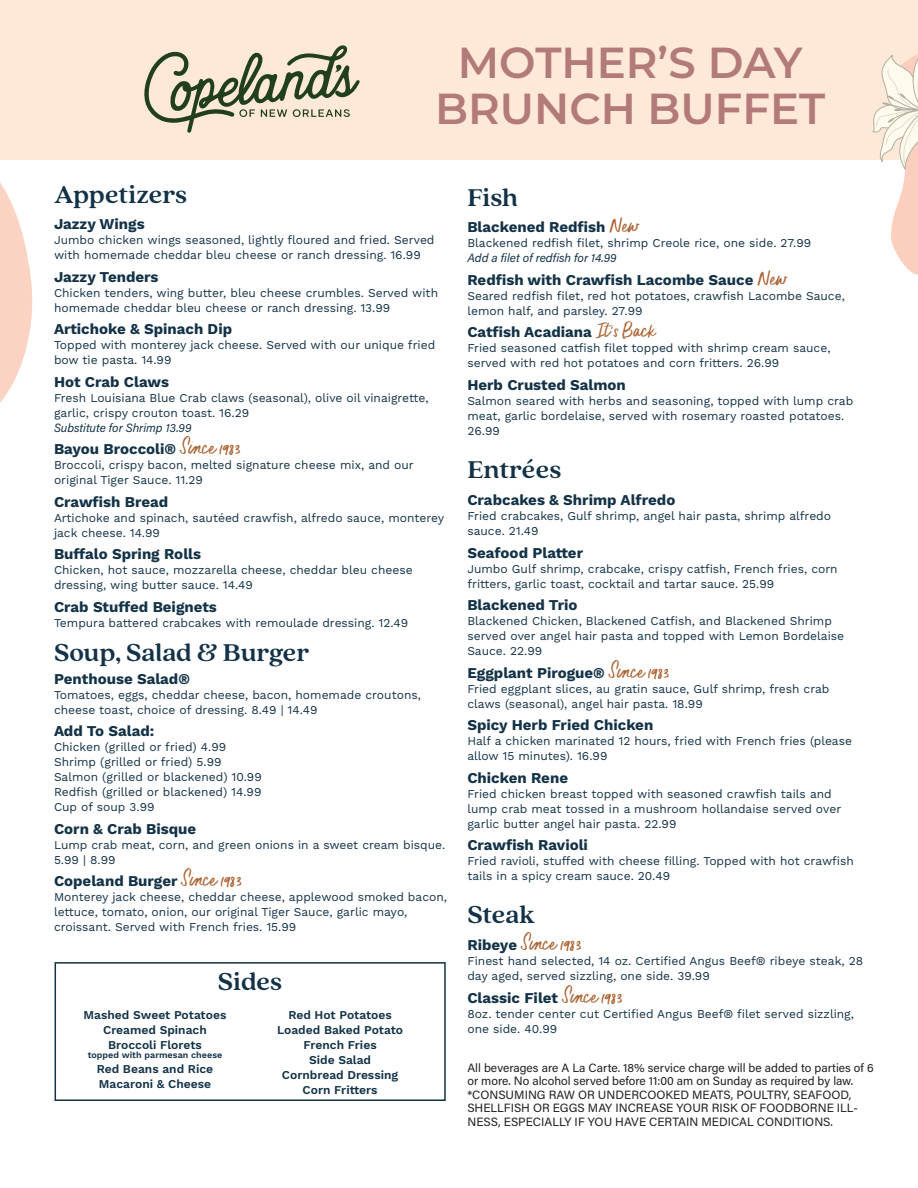
<style>
.page{position:relative;width:918px;height:1188px;background:#fff}
.page>*{position:absolute;margin:0;border:0;box-sizing:border-box;transform-origin:0 0}
.t1{font:600 43.35px/45.8px "Montserrat";color:#b27a79;text-align:center}
.t2{font:28.5px "Oranges And Lemons Script Up";color:#ab6332}
.t3{font:700 27px "Quincy CF";letter-spacing:-.005em;color:#133247}
.t4{font:700 15px "Work Sans";color:#133247}
.t5{font:12px/15px "Work Sans";color:#133247}
.t6{font:12px/13.5px "Acumin Pro";color:#231f20}
.t7{font:600 12px/15px "Work Sans";color:#133247;text-align:center}
.t8{font:italic 12px "Acumin Pro";color:#133247}
.t9{font:600 9px "Work Sans";color:#133247}
.s1{font-family:"Oranges And Lemons Script Up";font-weight:400;font-size:28.5px;color:#ab6332}
.s2{font-family:"Work Sans";font-weight:700;font-size:15px;color:#133247}
</style>
<div class="page">
<div style="left:55px;top:962px;width:391px;height:139px;border:2px solid #133247"></div>
<div style="left:0;top:0;width:918px;height:160px;background:#fee9d8"></div>
<svg style="left:144px;top:45px;width:216px;height:88px"></svg>
<svg style="left:0;top:182px;width:33px;height:221px"></svg>
<svg style="left:873px;top:54px;width:45px;height:221px"></svg>
<h1 class="t1" style="left:435px;top:38px;width:392px">MOTHER’S DAY<br>BRUNCH BUFFET</h1>
<h3 class="t3" style="left:54px;top:175px;width:135px">Appetizers</h3>
<p class="t4" style="left:54px;top:216px;width:92px">Jazzy Wings</p>
<p class="t5" style="left:54px;top:233px;width:382px">Jumbo chicken wings seasoned, lightly floured and fried. Served with homemade cheddar bleu cheese or ranch dressing. 16.99</p>
<p class="t4" style="left:54px;top:268px;width:106px">Jazzy Tenders</p>
<p class="t5" style="left:54px;top:286px;width:386px">Chicken tenders, wing butter, bleu cheese crumbles. Served with homemade cheddar bleu cheese or ranch dressing. 13.99</p>
<p class="t4" style="left:54px;top:321px;width:180px">Artichoke &amp; Spinach Dip</p>
<p class="t5" style="left:54px;top:338px;width:383px">Topped with monterey jack cheese. Served with our unique fried bow tie pasta. 14.99</p>
<p class="t4" style="left:54px;top:373px;width:117px">Hot Crab Claws</p>
<p class="t5" style="left:54px;top:391px;width:376px">Fresh Louisiana Blue Crab claws (seasonal), olive oil vinaigrette, garlic, crispy crouton toast. 16.29</p>
<p class="t8" style="left:54px;top:419px;width:139px">Substitute for Shrimp 13.99</p>
<p class="t4" style="left:54px;top:441px;width:189px">Bayou Broccoli® <span class="s1">Since 1983</span></p>
<p class="t5" style="left:54px;top:458px;width:361px">Broccoli, crispy bacon, melted signature cheese mix, and our original Tiger Sauce. 11.29</p>
<p class="t4" style="left:54px;top:493px;width:116px">Crawfish Bread</p>
<p class="t5" style="left:54px;top:511px;width:392px">Artichoke and spinach, sautéed crawfish, alfredo sauce, monterey jack cheese. 14.99</p>
<p class="t4" style="left:54px;top:546px;width:149px">Buffalo Spring Rolls</p>
<p class="t5" style="left:54px;top:563px;width:360px">Chicken, hot sauce, mozzarella cheese, cheddar bleu cheese dressing, wing butter sauce. 14.49</p>
<p class="t4" style="left:54px;top:598px;width:164px">Crab Stuffed Beignets</p>
<p class="t5" style="left:54px;top:616px;width:356px">Tempura battered crabcakes with remoulade dressing. 12.49</p>
<h3 class="t3" style="left:54px;top:634px;width:257px">Soup, Salad &amp; Burger</h3>
<p class="t4" style="left:54px;top:670px;width:137px">Penthouse Salad®</p>
<p class="t5" style="left:54px;top:688px;width:368px">Tomatoes, eggs, cheddar cheese, bacon, homemade croutons, cheese toast, choice of dressing. 8.49 | 14.49</p>
<p class="t4" style="left:54px;top:723px;width:102px">Add To Salad:</p>
<p class="t5" style="left:54px;top:740px;width:209px">Chicken (grilled or fried) 4.99<br>Shrimp (grilled or fried) 5.99<br>Salmon (grilled or blackened) 10.99<br>Redfish (grilled or blackened) 14.99<br>Cup of soup 3.99</p>
<p class="t4" style="left:54px;top:820px;width:144px">Corn &amp; Crab Bisque</p>
<p class="t5" style="left:54px;top:838px;width:393px">Lump crab meat, corn, and green onions in a sweet cream bisque.<br>5.99 | 8.99</p>
<p class="t4" style="left:54px;top:873px;width:190px">Copeland Burger <span class="s1">Since 1983</span></p>
<p class="t5" style="left:54px;top:890px;width:395px">Monterey jack cheese, cheddar cheese, applewood smoked bacon, lettuce, tomato, onion, our original Tiger Sauce, garlic mayo, croissant. Served with French fries. 15.99</p>
<h3 class="t3" style="left:218px;top:963px;width:66px">Sides</h3>
<p class="t7" style="left:84px;top:1007px;width:144px">Mashed Sweet Potatoes<br>Creamed Spinach<br>Broccoli Florets</p>
<p class="t9" style="left:88px;top:1049px;width:136px">topped with parmesan cheese</p>
<p class="t7" style="left:97px;top:1061px;width:118px;text-align:left">Red Beans and Rice<br>Macaroni &amp; Cheese</p>
<p class="t7" style="left:277px;top:1007px;width:128px">Red Hot Potatoes<br>Loaded Baked Potato<br>French Fries<br>Side Salad<br>Cornbread Dressing<br>Corn Fritters</p>
<h3 class="t3" style="left:467px;top:178px;width:52px">Fish</h3>
<p class="t4" style="left:467px;top:219px;width:173px">Blackened Redfish <span class="s1">New</span></p>
<p class="t5" style="left:467px;top:236px;width:346px">Blackened redfish filet, shrimp Creole rice, one side. 27.99</p>
<p class="t8" style="left:467px;top:250px;width:151px">Add a filet of redfish for 14.99</p>
<p class="t4" style="left:467px;top:271px;width:321px">Redfish with Crawfish Lacombe Sauce <span class="s1">New</span></p>
<p class="t5" style="left:467px;top:289px;width:379px">Seared redfish filet, red hot potatoes, crawfish Lacombe Sauce, lemon half, and parsley. 27.99</p>
<p class="t4" style="left:467px;top:324px;width:190px">Catfish Acadiana <span class="s1">It’s Back</span></p>
<p class="t5" style="left:467px;top:341px;width:365px">Fried seasoned catfish filet topped with shrimp cream sauce, served with red hot potatoes and corn fritters. 26.99</p>
<p class="t4" style="left:467px;top:376px;width:160px">Herb Crusted Salmon</p>
<p class="t5" style="left:467px;top:394px;width:387px">Salmon seared with herbs and seasoning, topped with lump crab meat, garlic bordelaise, served with rosemary roasted potatoes.<br>26.99</p>
<h3 class="t3" style="left:467px;top:451px;width:96px">Entrées</h3>
<p class="t4" style="left:467px;top:491px;width:210px">Crabcakes &amp; Shrimp Alfredo</p>
<p class="t5" style="left:467px;top:509px;width:365px">Fried crabcakes, Gulf shrimp, angel hair pasta, shrimp alfredo sauce. 21.49</p>
<p class="t4" style="left:467px;top:544px;width:117px">Seafood Platter</p>
<p class="t5" style="left:467px;top:562px;width:372px">Jumbo Gulf shrimp, crabcake, crispy catfish, French fries, corn fritters, garlic toast, cocktail and tartar sauce. 25.99</p>
<p class="t4" style="left:467px;top:596px;width:112px">Blackened Trio</p>
<p class="t5" style="left:467px;top:614px;width:378px">Blackened Chicken, Blackened Catfish, and Blackened Shrimp served over angel hair pasta and topped with Lemon Bordelaise<br>Sauce. 22.99</p>
<p class="t4" style="left:467px;top:664px;width:204px">Eggplant Pirogue® <span class="s1">Since 1983</span></p>
<p class="t5" style="left:467px;top:682px;width:364px">Fried eggplant slices, au gratin sauce, Gulf shrimp, fresh crab claws (seasonal), angel hair pasta. 18.99</p>
<p class="t4" style="left:467px;top:716px;width:187px">Spicy Herb Fried Chicken</p>
<p class="t5" style="left:467px;top:734px;width:386px">Half a chicken marinated 12 hours, fried with French fries (please allow 15 minutes). 16.99</p>
<p class="t4" style="left:467px;top:769px;width:102px">Chicken Rene</p>
<p class="t5" style="left:467px;top:787px;width:376px">Fried chicken breast topped with seasoned crawfish tails and lump crab meat tossed in a mushroom hollandaise served over garlic butter angel hair pasta. 22.99</p>
<p class="t4" style="left:467px;top:836px;width:122px">Crawfish Ravioli</p>
<p class="t5" style="left:467px;top:854px;width:388px">Fried ravioli, stuffed with cheese filling. Topped with hot crawfish tails in a spicy cream sauce. 20.49</p>
<h3 class="t3" style="left:467px;top:896px;width:69px">Steak</h3>
<h2 class="t2" style="left:467px;top:930px;width:116px"><span class="s2">Ribeye</span> Since 1983</h2>
<p class="t5" style="left:467px;top:954px;width:397px">Finest hand selected, 14 oz. Certified Angus Beef® ribeye steak, 28 day aged, served sizzling, one side. 39.99</p>
<p class="t4" style="left:467px;top:989px;width:157px">Classic Filet <span class="s1">Since 1983</span></p>
<p class="t5" style="left:467px;top:1007px;width:388px">8oz. tender center cut Certified Angus Beef® filet served sizzling, one side. 40.99</p>
<p class="t6" style="left:467px;top:1060px;width:408px">All beverages are A La Carte. 18% service charge will be added to parties of 6 or more. No alcohol served before 11:00 am on Sunday as required by law. *CONSUMING RAW OR UNDERCOOKED MEATS, POULTRY, SEAFOOD, SHELLFISH OR EGGS MAY INCREASE YOUR RISK OF FOODBORNE ILL-NESS, ESPECIALLY IF YOU HAVE CERTAIN MEDICAL CONDITIONS.</p>
</div>
